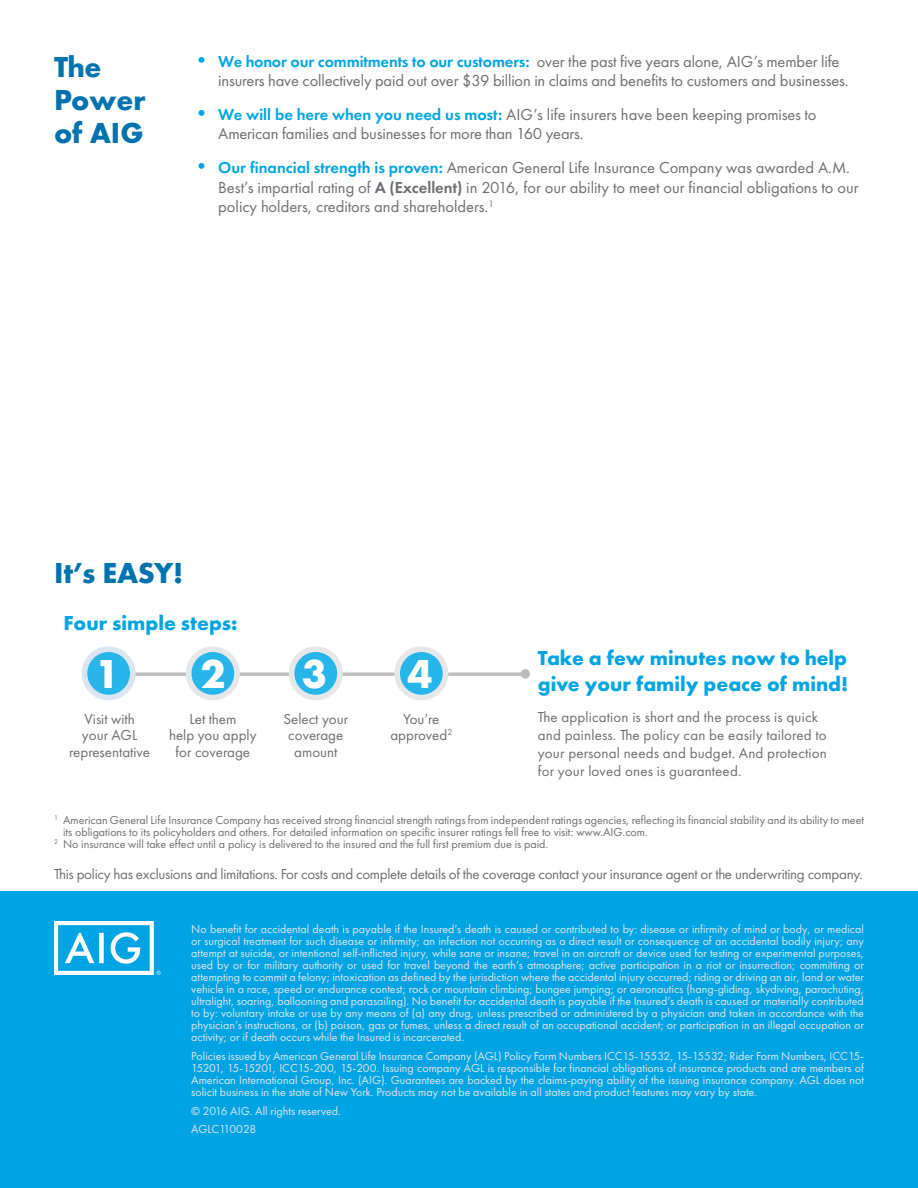
<style>
.page{position:relative;width:918px;height:1188px;background:#fff}
.page>*{position:absolute;margin:0;border:0;box-sizing:border-box;transform-origin:0 0}
.t1{font:700 42px "Futura PT";color:#fff}
.t2{font:700 30px/33px "Futura PT";color:#0073ae}
.t3{font:700 21px/25.2px "Futura PT";color:#00a4e3}
.t4{font:16.5px/19.8px "Futura PT";letter-spacing:-.01em;color:#6d6e71}
.t5{font:15px/16.5px "Futura PT";color:#6d6e71;text-align:center}
.t6{font:15px "Futura PT";letter-spacing:-.02em;color:#6d6e71}
.t7{font:12px/12px "Futura PT";color:#e6e7e8;text-align:justify}
.t8{font:12px "Futura PT";color:#6d6e71}
.s1{font-size:21px;color:#00a4e3}
.s2{font-weight:600;color:#00a4e3}
.s3{font-weight:600}
</style>
<div class="page">
<div style="left:0;top:891px;width:918px;height:297px;background:#00a4e3"></div>
<svg style="left:54px;top:921px;width:107px;height:54px"></svg>
<hr style="left:126px;top:673px;width:399px;height:3px;background:#babcbe">
<div style="left:84px;top:649px;width:49px;height:49px;background:#28b5e9;border-radius:50%"></div>
<div style="left:82px;top:646px;width:54px;height:54px;border:6px solid #dbe6f2;border-radius:50%"></div>
<div style="left:189px;top:649px;width:48px;height:49px;background:#28b5e9;border-radius:50%"></div>
<div style="left:186px;top:646px;width:54px;height:54px;border:6px solid #e6e7e8;border-radius:50%"></div>
<div style="left:292px;top:649px;width:48px;height:49px;background:#28b5e9;border-radius:50%"></div>
<div style="left:289px;top:646px;width:54px;height:54px;border:6px solid #e6e7e8;border-radius:50%"></div>
<div style="left:397px;top:649px;width:49px;height:49px;background:#28b5e9;border-radius:50%"></div>
<div style="left:394px;top:646px;width:54px;height:54px;border:6px solid #e6e7e8;border-radius:50%"></div>
<div style="left:521px;top:669px;width:9px;height:10px;background:#babcbe;border-radius:50%"></div>
<h2 class="t2" style="left:54px;top:50px;width:93px">The<br>Power of AIG</h2>
<h3 class="t4" style="left:218px;top:51px;width:632px;text-indent:-27px"><span class="s1">•</span> <span class="s2">We honor our commitments to our customers:</span> over the past five years alone, AIG’s member life insurers have collectively paid out over $39 billion in claims and benefits to customers and businesses.</h3>
<h3 class="t4" style="left:218px;top:104px;width:600px;text-indent:-27px"><span class="s1">•</span> <span class="s2">We will be here when you need us most:</span> AIG’s life insurers have been keeping promises to<br>American families and businesses for more than 160 years.</h3>
<p class="t4" style="left:218px;top:157px;width:642px;text-indent:-27px"><span class="s1">•</span> <span class="s2">Our financial strength is proven:</span> American General Life Insurance Company was awarded A.M.<br>Best’s impartial rating of <span class="s3">A (Excellent)</span> in 2016, for our ability to meet our financial obligations to our policy holders, creditors and shareholders.<sup>1</sup></p>
<h2 class="t2" style="left:54px;top:556px;width:131px">It’s EASY!</h2>
<h3 class="t3" style="left:63px;top:610px;width:176px">Four simple steps:</h3>
<h1 class="t1" style="left:95px;top:647px;width:27px">1</h1>
<h1 class="t1" style="left:201px;top:647px;width:27px">2</h1>
<h1 class="t1" style="left:302px;top:647px;width:27px">3</h1>
<h1 class="t1" style="left:408px;top:647px;width:27px">4</h1>
<p class="t5" style="left:69px;top:711px;width:83px">Visit with<br>your AGL representative</p>
<p class="t5" style="left:169px;top:711px;width:89px">Let them<br>help you apply for coverage</p>
<p class="t5" style="left:283px;top:711px;width:66px">Select your coverage amount</p>
<p class="t5" style="left:390px;top:711px;width:64px">You’re approved<sup>2</sup></p>
<h3 class="t3" style="left:538px;top:645px;width:312px">Take a few minutes now to help give your family peace of mind!</h3>
<p class="t5" style="left:538px;top:708px;width:290px;line-height:18px;text-align:left">The application is short and the process is quick and painless. The policy can be easily tailored to your personal needs and budget. And protection for your loved ones is guaranteed.</p>
<p class="t8" style="left:54px;top:813px;width:812px"><sup>1</sup> American General Life Insurance Company has received strong financial strength ratings from independent ratings agencies, reflecting its financial stability and its ability to meet</p>
<p class="t8" style="left:63px;top:825px;width:586px">its obligations to its policyholders and others. For detailed information on specific insurer ratings fell free to visit: www.AIG.com.</p>
<p class="t8" style="left:54px;top:837px;width:496px"><sup>2</sup> No insurance will take effect until a policy is delivered to the insured and the full first premium due is paid.</p>
<p class="t6" style="left:54px;top:865px;width:810px">This policy has exclusions and limitations. For costs and complete details of the coverage contact your insurance agent or the underwriting company.</p>
<p class="t7" style="left:191px;top:923px;width:674px">No benefit for accidental death is payable if the Insured’s death is caused or contributed to by: disease or infirmity of mind or body, or medical or surgical treatment for such disease or infirmity; an infection not occurring as a direct result or consequence of an accidental bodily injury; any attempt at suicide, or intentional self-inflicted injury, while sane or insane; travel in an aircraft or device used for testing or experimental purposes, used by or for military authority or used for travel beyond the earth’s atmosphere; active participation in a riot or insurrection; committing or attempting to commit a felony; intoxication as defined by the jurisdiction where the accidental injury occurred; riding or driving an air, land or water vehicle in a race, speed or endurance contest; rock or mountain climbing; bungee jumping; or aeronautics (hang-gliding, skydiving, parachuting, ultralight, soaring, ballooning and parasailing). No benefit for accidental death is payable if the Insured’s death is caused or materially contributed to by: voluntary intake or use by any means of (a) any drug, unless prescribed or administered by a physician and taken in accordance with the physician’s instructions, or (b) poison, gas or fumes, unless a direct result of an occupational accident; or participation in an illegal occupation or activity; or if death occurs while the Insured is incarcerated.</p>
<p class="t7" style="left:191px;top:1050px;width:674px">Policies issued by American General Life Insurance Company (AGL) Policy Form Numbers ICC15-15532, 15-15532; Rider Form Numbers, ICC15- 15201, 15-15201, ICC15-200, 15-200. Issuing company AGL is responsible for financial obligations of insurance products and are members of American International Group, Inc. (AIG). Guarantees are backed by the claims-paying ability of the issuing insurance company. AGL does not solicit business in the state of New York. Products may not be available in all states and product features may vary by state.</p>
<p class="t7" style="left:191px;top:1101px;width:151px;line-height:18.8px">© 2016 AIG. All rights reserved.<br>AGLC110028</p>
</div>
